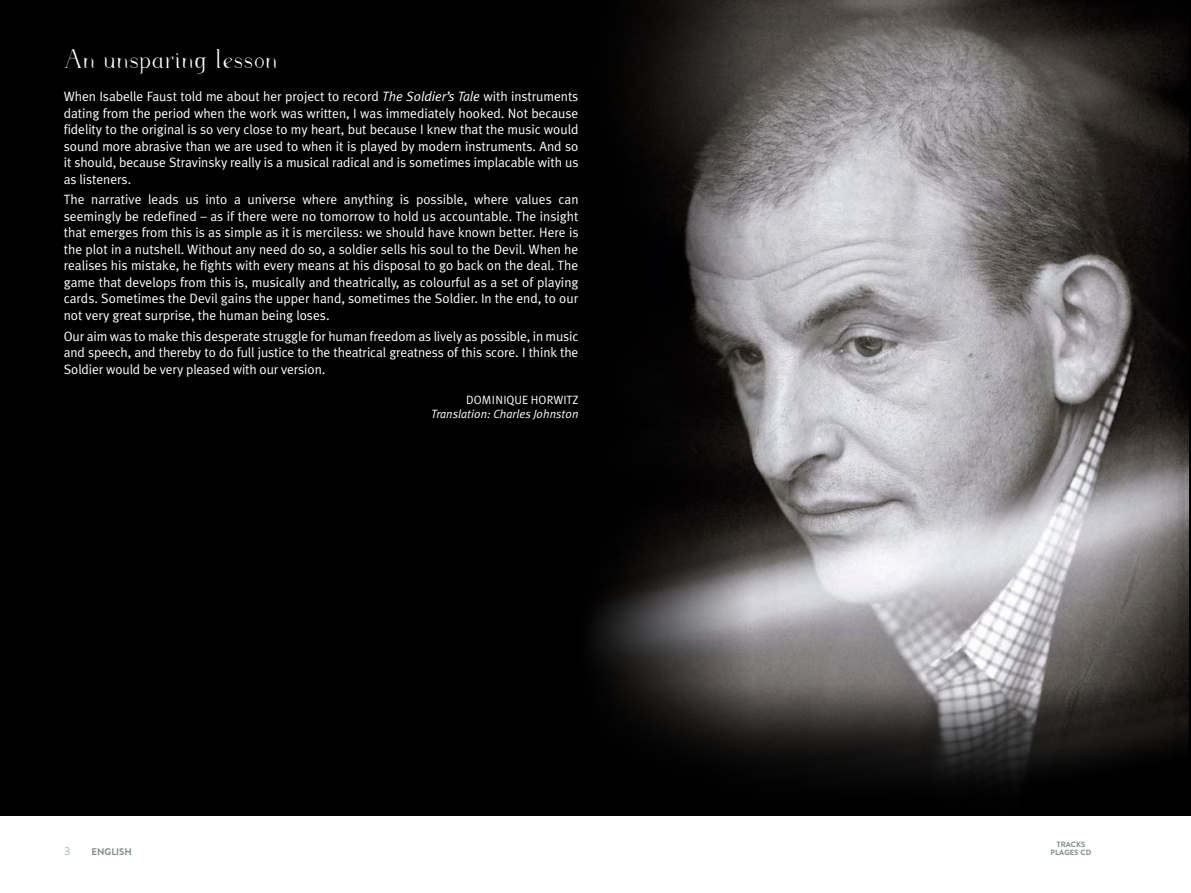
<style>
.page{position:relative;width:1191px;height:893px;background:#fff}
.page>*{position:absolute;margin:0;border:0;box-sizing:border-box;transform-origin:0 0}
.t1{font:27px "Supernova";color:#fff}
.t2{font:13.5px/16.5px "Meta Plus Normal";letter-spacing:-.005em;color:#fff;text-align:justify}
.t3{font:italic 12px "Meta Plus Normal";color:#fff}
.t4{font:12px "Meta Plus Normal";color:#fff}
.t5{font:300 11.25px "Brandon Grotesque";color:#7d8a88}
.t6{font:9.6px "Brandon Grotesque Bold SC800";color:#7d8a88}
.t7{font:7.65px "Brandon Grotesque Bold SC800";color:#7d8a88}
.s1{font-style:italic}
</style>
<div class="page">
<div style="left:0;top:0;width:1191px;height:815px;background:#000"></div>
<img style="left:591px;top:0;width:597px;height:783px">
<h1 class="t1" style="left:64px;top:43px;width:215px">An unsparing lesson</h1>
<p class="t2" style="left:64px;top:88px;width:516px">When Isabelle Faust told me about her project to record <span class="s1">The Soldier’s Tale</span> with instruments dating from the period when the work was written, I was immediately hooked. Not because fidelity to the original is so very close to my heart, but because I knew that the music would sound more abrasive than we are used to when it is played by modern instruments. And so it should, because Stravinsky really is a musical radical and is sometimes implacable with us as listeners.</p>
<p class="t2" style="left:64px;top:191px;width:516px">The narrative leads us into a universe where anything is possible, where values can seemingly be redefined – as if there were no tomorrow to hold us accountable. The insight that emerges from this is as simple as it is merciless: we should have known better. Here is the plot in a nutshell. Without any need do so, a soldier sells his soul to the Devil. When he realises his mistake, he fights with every means at his disposal to go back on the deal. The game that develops from this is, musically and theatrically, as colourful as a set of playing cards. Sometimes the Devil gains the upper hand, sometimes the Soldier. In the end, to our not very great surprise, the human being loses.</p>
<p class="t2" style="left:64px;top:327px;width:516px">Our aim was to make this desperate struggle for human freedom as lively as possible, in music and speech, and thereby to do full justice to the theatrical greatness of this score. I think the Soldier would be very pleased with our version.</p>
<p class="t4" style="left:466px;top:393px;width:114px">DOMINIQUE HORWITZ</p>
<p class="t3" style="left:431px;top:407px;width:149px">Translation: Charles Johnston</p>
<p class="t5" style="left:64px;top:844px;width:8px">3</p>
<p class="t7" style="left:1056px;top:839px;width:30px">TRACKS</p>
<p class="t6" style="left:91px;top:845px;width:42px">ENGLISH</p>
<p class="t7" style="left:1050px;top:847px;width:42px">PLAGES CD</p>
</div>
